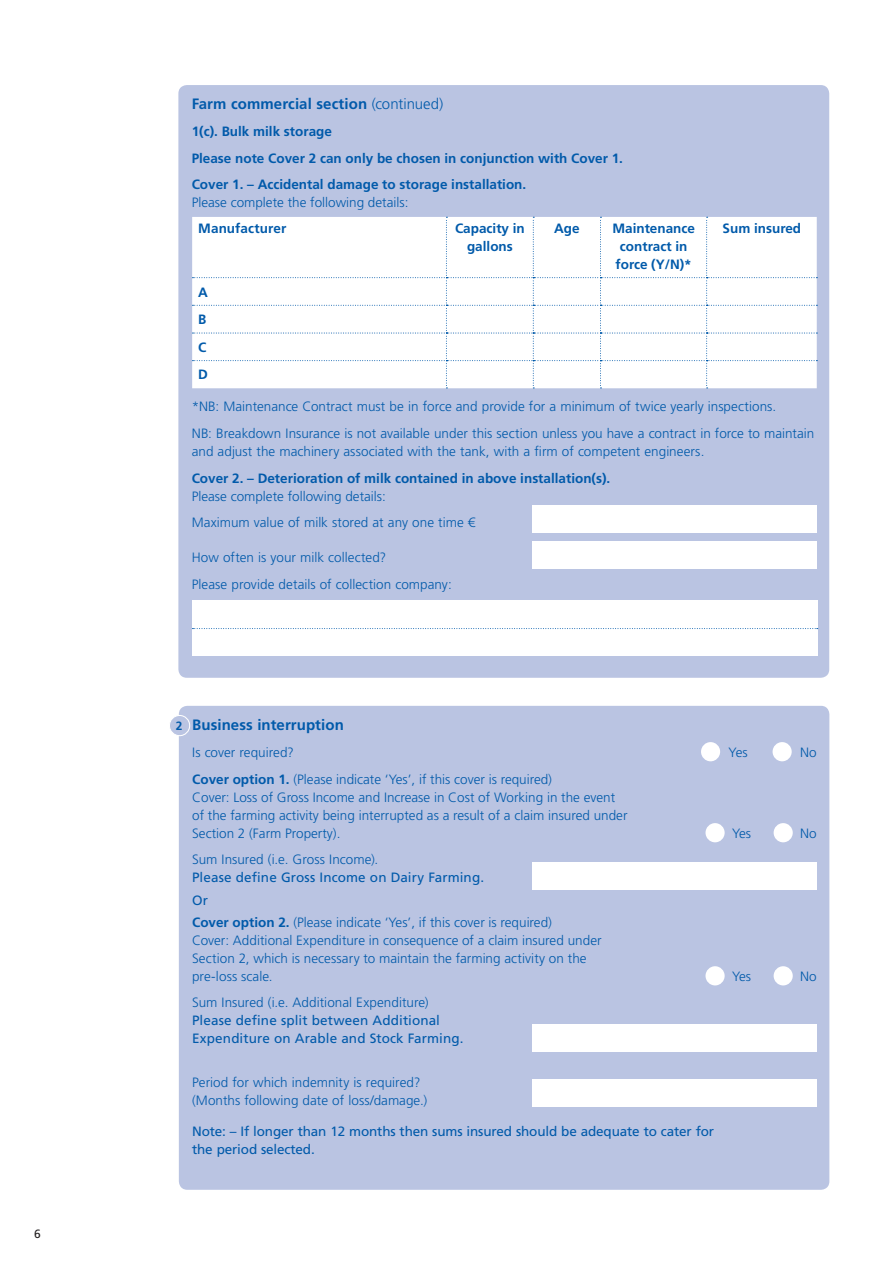
<style>
.page{position:relative;width:893px;height:1263px;background:#fff}
.page>*{position:absolute;margin:0;border:0;box-sizing:border-box;transform-origin:0 0}
.t1{font:700 15px "Frutiger LT Std";letter-spacing:.005em;color:#015aaa}
.t2{font:300 13.5px/18px "Frutiger LT Std";color:#015aaa}
.t3{font:700 13.5px/18px "Frutiger LT Std";color:#015aaa;text-align:center}
.t4{font:13.5px/18px "Frutiger LT Std";letter-spacing:-.01em;color:#015aaa}
.t5{font:13.5px/18px "Frutiger LT Std";letter-spacing:.01em;color:#015aaa}
.t6{font:12px "Frutiger LT Std";color:#231f20}
.t7{font:700 12px "Frutiger LT Std";color:#015aaa}
.s1{font-weight:300}
.s2{font-weight:700}
.s3{font-weight:400}
</style>
<div class="page">
<div style="left:178px;top:85px;width:651px;height:593px;background:#bac4e2;border-radius:8px"></div>
<div style="left:192px;top:217px;width:625px;height:172px;background:#fff"></div>
<div style="left:532px;top:505px;width:285px;height:28px;background:#fff"></div>
<div style="left:532px;top:541px;width:285px;height:27px;background:#fff"></div>
<div style="left:179px;top:706px;width:650px;height:484px;background:#bac4e2;border-radius:8px"></div>
<div style="left:701px;top:742px;width:19px;height:19px;background:#fff;border-radius:50%"></div>
<div style="left:773px;top:742px;width:19px;height:19px;background:#fff;border-radius:50%"></div>
<div style="left:705px;top:823px;width:20px;height:19px;background:#fff;border-radius:50%"></div>
<div style="left:774px;top:823px;width:19px;height:19px;background:#fff;border-radius:50%"></div>
<div style="left:705px;top:966px;width:20px;height:19px;background:#fff;border-radius:50%"></div>
<div style="left:774px;top:966px;width:19px;height:19px;background:#fff;border-radius:50%"></div>
<div style="left:169px;top:715px;width:21px;height:21px;background:#bac4e2;border-radius:50%"></div>
<div style="left:169px;top:715px;width:21px;height:21px;border:1px solid #fff;border-radius:50%"></div>
<div style="left:532px;top:862px;width:285px;height:28px;background:#fff"></div>
<div style="left:532px;top:1024px;width:285px;height:28px;background:#fff"></div>
<div style="left:532px;top:1079px;width:285px;height:28px;background:#fff"></div>
<div style="left:192px;top:601px;width:625px;height:55px;background:#fff"></div>
<svg style="left:192px;top:628px;width:626px;height:1px"></svg>
<p class="t6" style="left:34px;top:1227px;width:8px">6</p>
<p class="t1" style="left:192px;top:95px;width:253px">Farm commercial section <span class="s1">(continued)</span></p>
<p class="t3" style="left:192px;top:118px;width:433px;line-height:26.5px;text-align:left">1(c). Bulk milk storage<br>Please note Cover 2 can only be chosen in conjunction with Cover 1.<br>Cover 1. – Accidental damage to storage installation.</p>
<p class="t2" style="left:192px;top:194px;width:218px">Please complete the following details:</p>
<p class="t3" style="left:198px;top:219px;width:90px">Manufacturer</p>
<p class="t3" style="left:455px;top:219px;width:71px">Capacity in gallons</p>
<p class="t3" style="left:554px;top:219px;width:27px">Age</p>
<p class="t3" style="left:612px;top:219px;width:84px">Maintenance contract in force (Y/N)*</p>
<p class="t3" style="left:723px;top:219px;width:80px">Sum insured</p>
<p class="t3" style="left:198px;top:278px;width:11px;line-height:27.6px;text-align:justify">A B C D</p>
<p class="t2" style="left:192px;top:393px;width:624px;line-height:27px">*NB: Maintenance Contract must be in force and provide for a minimum of twice yearly inspections.<br>NB: Breakdown Insurance is not available under this section unless you have a contract in force to maintain</p>
<p class="t2" style="left:192px;top:442px;width:514px">and adjust the machinery associated with the tank, with a firm of competent engineers.</p>
<p class="t3" style="left:192px;top:469px;width:420px">Cover 2. – Deterioration of milk contained in above installation(s).</p>
<p class="t2" style="left:192px;top:483px;width:285px;line-height:26.5px">Please complete following details:<br>Maximum value of milk stored at any one time €</p>
<p class="t2" style="left:192px;top:544px;width:262px;line-height:27px">How often is your milk collected?<br>Please provide details of collection company:</p>
<p class="t7" style="left:176px;top:719px;width:8px">2</p>
<p class="t1" style="left:192px;top:716px;width:153px">Business interruption</p>
<p class="t2" style="left:192px;top:743px;width:103px">Is cover required?</p>
<p class="t2" style="left:728px;top:743px;width:21px">Yes</p>
<p class="t2" style="left:800px;top:743px;width:18px">No</p>
<p class="t2" style="left:192px;top:770px;width:437px"><span class="s2">Cover option 1.</span> (Please indicate ‘Yes’, if this cover is required)<br>Cover: Loss of Gross Income and Increase in Cost of Working in the event of the farming activity being interrupted as a result of a claim insured under Section 2 (Farm Property).</p>
<p class="t2" style="left:732px;top:824px;width:21px">Yes</p>
<p class="t2" style="left:800px;top:824px;width:18px">No</p>
<p class="t2" style="left:192px;top:851px;width:188px">Sum Insured (i.e. Gross Income).</p>
<p class="t2" style="left:192px;top:867px;width:361px;line-height:22.2px"><span class="s3">Please define Gross Income on Dairy Farming.<br>Or<br></span><span class="s2">Cover option 2.</span> (Please indicate ‘Yes’, if this cover is required)</p>
<p class="t2" style="left:192px;top:931px;width:411px">Cover: Additional Expenditure in consequence of a claim insured under<br>Section 2, which is necessary to maintain the farming activity on the pre-loss scale.</p>
<p class="t2" style="left:192px;top:994px;width:238px">Sum Insured (i.e. Additional Expenditure)</p>
<p class="t5" style="left:192px;top:1012px;width:273px">Please define split between Additional<br>Expenditure on Arable and Stock Farming.</p>
<p class="t2" style="left:192px;top:1073px;width:237px">Period for which indemnity is required? (Months following date of loss/damage.)</p>
<p class="t4" style="left:192px;top:1122px;width:524px">Note: – If longer than 12 months then sums insured should be adequate to cater for the period selected.</p>
<p class="t2" style="left:732px;top:967px;width:21px">Yes</p>
<p class="t2" style="left:800px;top:967px;width:18px">No</p>
</div>
